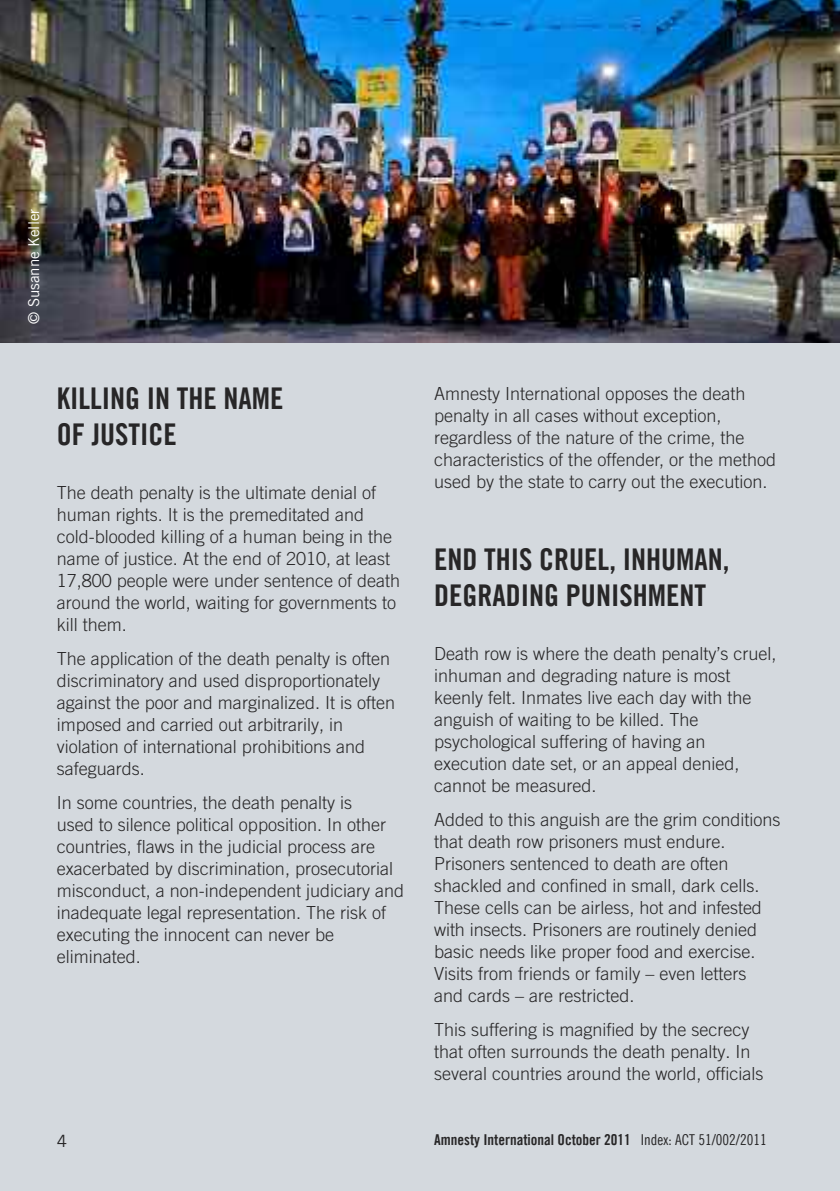
<style>
.page{position:relative;width:840px;height:1191px;background:#fff}
.page>*{position:absolute;margin:0;border:0;box-sizing:border-box;transform-origin:0 0}
.t1{font:30px/36px "Amnesty Trade Gothic Bd Cn 20";color:#272627}
.t2{font:300 18px/22px "Amnesty Trade Gothic";color:#272627}
.t3{font:17px "Amnesty Trade Gothic";color:#272627}
.t4{font:15px "Amnesty Trade Gothic Bd Cn 20";color:#272627}
.t5{font:15px "Amnesty Trade Gothic";color:#fff}
.s1{font-family:"Amnesty Trade Gothic Cn 18"}
</style>
<div class="page">
<div style="left:0;top:0;width:839px;height:1191px;background:#d4d9de"></div>
<img style="left:0;top:0;width:839px;height:343px">
<p class="t5" style="left:25px;top:324px;width:117px;rotate:-90deg">© Susanne Keller</p>
<h1 class="t1" style="left:57px;top:380px;width:228px">KILLING IN THE NAME<br>OF JUSTICE</h1>
<p class="t2" style="left:57px;top:481px;width:345px">The death penalty is the ultimate denial of human rights. It is the premeditated and cold-blooded killing of a human being in the name of justice. At the end of 2010, at least 17,800 people were under sentence of death around the world, waiting for governments to kill them.</p>
<p class="t2" style="left:57px;top:647px;width:340px">The application of the death penalty is often discriminatory and used disproportionately against the poor and marginalized. It is often imposed and carried out arbitrarily, in violation of international prohibitions and safeguards.</p>
<p class="t2" style="left:57px;top:791px;width:349px">In some countries, the death penalty is<br>used to silence political opposition. In other countries, flaws in the judicial process are exacerbated by discrimination, prosecutorial misconduct, a non-independent judiciary and inadequate legal representation. The risk of executing the innocent can never be eliminated.</p>
<p class="t2" style="left:434px;top:382px;width:343px">Amnesty International opposes the death penalty in all cases without exception, regardless of the nature of the crime, the characteristics of the offender, or the method used by the state to carry out the execution.</p>
<h1 class="t1" style="left:434px;top:541px;width:296px">END THIS CRUEL, INHUMAN,<br>DEGRADING PUNISHMENT</h1>
<p class="t2" style="left:434px;top:642px;width:344px">Death row is where the death penalty’s cruel, inhuman and degrading nature is most keenly felt. Inmates live each day with the anguish of waiting to be killed. The psychological suffering of having an execution date set, or an appeal denied, cannot be measured.</p>
<p class="t2" style="left:434px;top:808px;width:348px">Added to this anguish are the grim conditions that death row prisoners must endure.<br>Prisoners sentenced to death are often shackled and confined in small, dark cells.<br>These cells can be airless, hot and infested with insects. Prisoners are routinely denied basic needs like proper food and exercise.<br>Visits from friends or family – even letters<br>and cards – are restricted.</p>
<p class="t2" style="left:434px;top:1018px;width:331px">This suffering is magnified by the secrecy that often surrounds the death penalty. In several countries around the world, officials</p>
<p class="t3" style="left:57px;top:1130px;width:12px">4</p>
<p class="t4" style="left:434px;top:1130px;width:334px">Amnesty International October 2011 <span class="s1">Index: ACT 51/002/2011</span></p>
</div>
